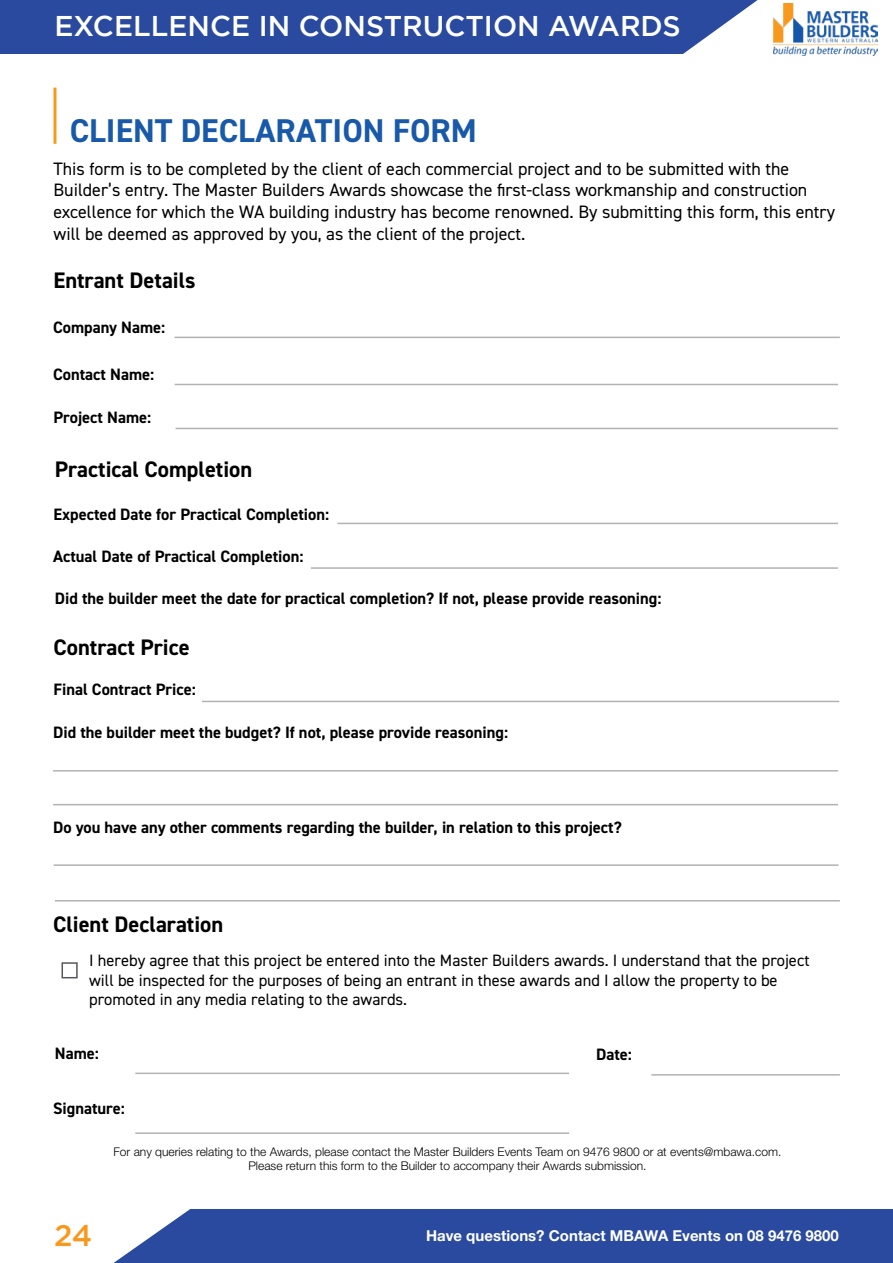
<style>
.page{position:relative;width:893px;height:1263px;background:#fff}
.page>*{position:absolute;margin:0;border:0;box-sizing:border-box;transform-origin:0 0}
.t1{font:700 33px "DIN2014";color:#1859a9}
.t2{font:500 30px "Gotham";color:#f8991d}
.t3{font:500 28.5px "Gotham";color:#fff}
.t4{font:700 22.5px "DIN2014";color:#000101}
.t5{font:18px/21.6px "DIN2014";color:#000}
.t6{font:700 16.5px "DIN2014";color:#000}
.t7{font:16.5px/19.8px "DIN2014";color:#000}
.t8{font:700 15px "Helvetica Neue LT Std";color:#fff}
.t9{font:300 12px/14.4px "Helvetica Neue LT Std";color:#000;text-align:center}
</style>
<div class="page">
<div style="left:0;top:0;width:758px;height:54px;background:#294a9f"></div>
<img style="left:773px;top:3px;width:105px;height:53px">
<div style="left:114px;top:1209px;width:779px;height:54px;background:#294a9f"></div>
<hr style="left:53px;top:88px;width:3px;height:56px;background:#f8991d">
<svg style="left:61px;top:962px;width:17px;height:17px"></svg>
<hr style="left:337px;top:523px;width:501px;height:1px;background:#b3b2b3">
<hr style="left:311px;top:567px;width:527px;height:2px;background:#b3b2b3">
<hr style="left:174px;top:337px;width:666px;height:1px;background:#b3b2b3">
<hr style="left:175px;top:384px;width:663px;height:1px;background:#b3b2b3">
<hr style="left:176px;top:428px;width:662px;height:1px;background:#b3b2b3">
<hr style="left:202px;top:701px;width:637px;height:1px;background:#b3b2b3">
<hr style="left:53px;top:770px;width:785px;height:1px;background:#b3b2b3">
<hr style="left:53px;top:804px;width:785px;height:1px;background:#b3b2b3">
<hr style="left:54px;top:864px;width:784px;height:2px;background:#b3b2b3">
<hr style="left:55px;top:900px;width:785px;height:1px;background:#b3b2b3">
<hr style="left:135px;top:1072px;width:434px;height:2px;background:#b3b2b3">
<hr style="left:651px;top:1074px;width:189px;height:1px;background:#b3b2b3">
<hr style="left:135px;top:1132px;width:434px;height:2px;background:#b3b2b3">
<h3 class="t3" style="left:55px;top:10px;width:628px">EXCELLENCE IN CONSTRUCTION AWARDS</h3>
<h1 class="t1" style="left:70px;top:109px;width:409px">CLIENT DECLARATION FORM</h1>
<p class="t5" style="left:53px;top:157px;width:783px">This form is to be completed by the client of each commercial project and to be submitted with the Builder’s entry. The Master Builders Awards showcase the first-class workmanship and construction excellence for which the WA building industry has become renowned. By submitting this form, this entry will be deemed as approved by you, as the client of the project.</p>
<h3 class="t4" style="left:53px;top:265px;width:144px">Entrant Details</h3>
<p class="t6" style="left:53px;top:316px;width:114px">Company Name:</p>
<p class="t6" style="left:53px;top:363px;width:103px">Contact Name:</p>
<p class="t6" style="left:53px;top:406px;width:99px">Project Name:</p>
<h3 class="t4" style="left:55px;top:454px;width:199px">Practical Completion</h3>
<p class="t6" style="left:53px;top:503px;width:277px">Expected Date for Practical Completion:</p>
<p class="t6" style="left:53px;top:545px;width:252px">Actual Date of Practical Completion:</p>
<p class="t6" style="left:55px;top:588px;width:608px">Did the builder meet the date for practical completion? If not, please provide reasoning:</p>
<h3 class="t4" style="left:53px;top:633px;width:138px">Contract Price</h3>
<p class="t6" style="left:53px;top:678px;width:144px">Final Contract Price:</p>
<p class="t6" style="left:53px;top:721px;width:456px">Did the builder meet the budget? If not, please provide reasoning:</p>
<p class="t6" style="left:53px;top:816px;width:570px">Do you have any other comments regarding the builder, in relation to this project?</p>
<h3 class="t4" style="left:53px;top:909px;width:172px">Client Declaration</h3>
<p class="t7" style="left:89px;top:950px;width:722px">I hereby agree that this project be entered into the Master Builders awards. I understand that the project will be inspected for the purposes of being an entrant in these awards and I allow the property to be promoted in any media relating to the awards.</p>
<p class="t6" style="left:55px;top:1043px;width:46px">Name:</p>
<p class="t6" style="left:596px;top:1043px;width:37px">Date:</p>
<p class="t6" style="left:53px;top:1097px;width:73px">Signature:</p>
<p class="t9" style="left:113px;top:1144px;width:669px">For any queries relating to the Awards, please contact the Master Builders Events Team on 9476 9800 or at events@mbawa.com.<br>Please return this form to the Builder to accompany their Awards submission.</p>
<h2 class="t2" style="left:54px;top:1218px;width:40px">24</h2>
<p class="t8" style="left:426px;top:1226px;width:414px">Have questions? Contact MBAWA Events on 08 9476 9800</p>
</div>
